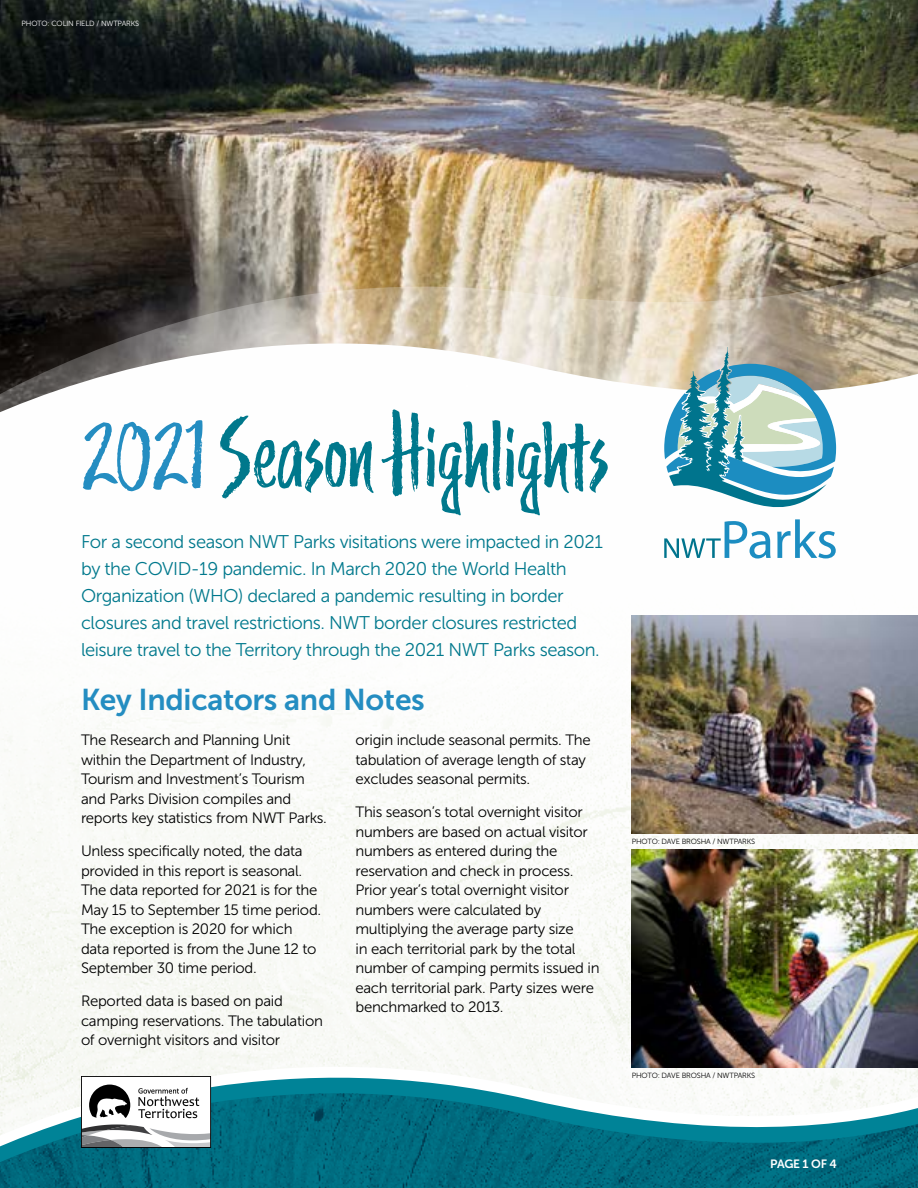
<style>
.page{position:relative;width:918px;height:1188px;background:#fff}
.page>*{position:absolute;margin:0;border:0;box-sizing:border-box;transform-origin:0 0}
.t1{font:93px "Trailmade";color:#00788c}
.t2{font:30px "Museo Sans 700";letter-spacing:-.01em;color:#248dc1}
.t3{font:18.3px/27px "Museo Sans 300";letter-spacing:-.025em;color:#00788c}
.t4{font:15px/19.5px "Museo Sans 300";letter-spacing:-.02em;color:#000}
.t5{font:12px "Museo Sans 700";letter-spacing:-.02em;color:#fff}
.t6{font:7.5px "Museo Sans 300";letter-spacing:-.02em;color:#000}
.t7{font:7.5px "Museo Sans 300";letter-spacing:-.02em;color:#fff}
.s1{color:#248dc1}
</style>
<div class="page">
<img style="left:0;top:0;width:918px;height:217px">
<img style="left:0;top:217px;width:918px;height:94px">
<svg style="left:0;top:311px;width:918px;height:33px;background:#aaa191"></svg>
<img style="left:0;top:344px;width:918px;height:637px">
<svg style="left:664px;top:347px;width:173px;height:212px"></svg>
<div style="left:0;top:981px;width:632px;height:53px;background:#f8f9f5"></div>
<div style="left:0;top:1034px;width:632px;height:11px;background:#f8f9f5"></div>
<div style="left:0;top:1045px;width:632px;height:16px;background:#f8f9f5"></div>
<svg style="left:0;top:1061px;width:918px;height:32px"></svg>
<img style="left:0;top:1093px;width:918px;height:95px">
<img style="left:632px;top:616px;width:286px;height:218px">
<img style="left:632px;top:849px;width:286px;height:218px">
<svg style="left:81px;top:1076px;width:130px;height:72px"></svg>
<p class="t7" style="left:22px;top:19px;width:119px">PHOTO: COLIN FIELD / NWTPARKS</p>
<h1 class="t1" style="left:81px;top:395px;width:529px"><span class="s1">2021</span> Season Highlights</h1>
<p class="t3" style="left:81px;top:528px;width:524px">For a second season NWT Parks visitations were impacted in 2021 by the COVID-19 pandemic. In March 2020 the World Health Organization (WHO) declared a pandemic resulting in border closures and travel restrictions. NWT border closures restricted leisure travel to the Territory through the 2021 NWT Parks season.</p>
<h2 class="t2" style="left:81px;top:683px;width:345px">Key Indicators and Notes</h2>
<p class="t4" style="left:81px;top:730px;width:248px">The Research and Planning Unit within the Department of Industry, Tourism and Investment’s Tourism and Parks Division compiles and reports key statistics from NWT Parks.</p>
<p class="t4" style="left:81px;top:841px;width:242px">Unless specifically noted, the data provided in this report is seasonal.<br>The data reported for 2021 is for the May 15 to September 15 time period.<br>The exception is 2020 for which data reported is from the June 12 to September 30 time period.</p>
<p class="t4" style="left:81px;top:991px;width:243px">Reported data is based on paid camping reservations. The tabulation of overnight visitors and visitor</p>
<p class="t4" style="left:356px;top:730px;width:237px">origin include seasonal permits. The tabulation of average length of stay excludes seasonal permits.</p>
<p class="t4" style="left:356px;top:802px;width:246px">This season’s total overnight visitor numbers are based on actual visitor numbers as entered during the reservation and check in process.<br>Prior year’s total overnight visitor numbers were calculated by multiplying the average party size<br>in each territorial park by the total number of camping permits issued in each territorial park. Party sizes were benchmarked to 2013.</p>
<p class="t6" style="left:632px;top:838px;width:125px">PHOTO: DAVE BROSHA / NWTPARKS</p>
<p class="t6" style="left:632px;top:1071px;width:125px">PHOTO: DAVE BROSHA / NWTPARKS</p>
<p class="t5" style="left:770px;top:1157px;width:68px">PAGE 1 OF 4</p>
</div>
